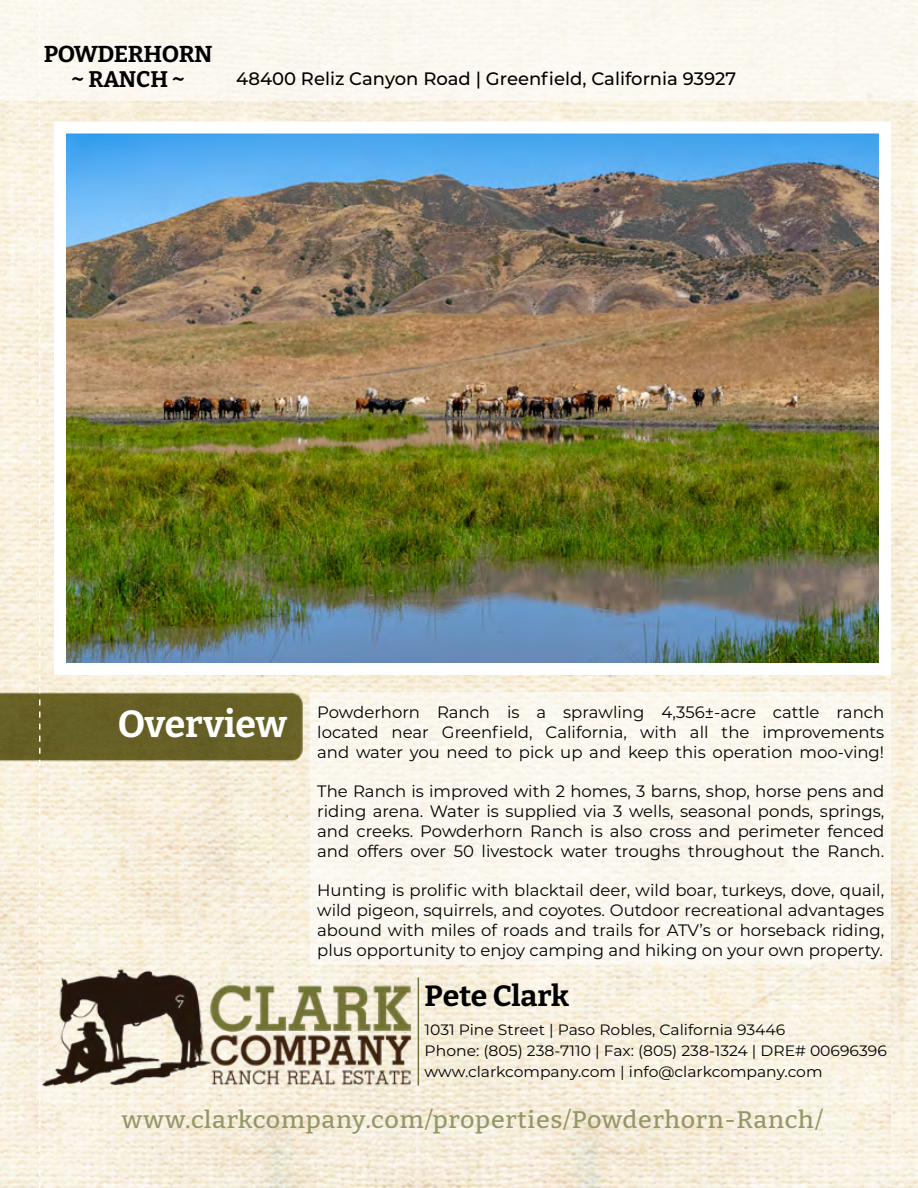
<style>
.page{position:relative;width:918px;height:1188px;background:#fff}
.page>*{position:absolute;margin:0;border:0;box-sizing:border-box;transform-origin:0 0}
.t1{font:700 37.5px "Bitter";letter-spacing:-.005em;color:#fff}
.t2{font:700 29.1px "Bitter";letter-spacing:-.01em;color:#000;scale:1.04 1}
.t3{font:500 24px "Bitter";letter-spacing:.03em;color:#959769;scale:1.04 1}
.t4{font:700 22.95px "Bitter";letter-spacing:-.02em;color:#000;scale:1.04 1}
.t5{font:700 22.5px "Bitter";letter-spacing:-.005em;color:#000}
.t6{font:500 18px "Montserrat";color:#000}
.t7{font:16.5px/19.8px "Montserrat";color:#000;text-align:justify}
.t8{font:15px/21px "Montserrat";color:#000;scale:1.04 1}
</style>
<div class="page">
<img style="left:0;top:101px;width:891px;height:1087px">
<img style="left:891px;top:101px;width:27px;height:1087px">
<img style="left:0;top:675px;width:312px;height:108px">
<img style="left:67px;top:135px;width:811px;height:527px">
<div style="left:310px;top:692px;width:581px;height:273px;background:#fbf7ef"></div>
<img style="left:20px;top:932px;width:399px;height:196px">
<hr style="left:418px;top:977px;width:1px;height:108px;background:#727437">
<div style="left:0;top:0;width:918px;height:101px;background:#fbf8f0"></div>
<svg style="left:39px;top:0;width:1px;height:1188px"></svg>
<hr style="left:917px;top:0;width:1px;height:101px;background:#fff">
<p class="t4" style="left:44px;top:39px;width:164px">POWDERHORN</p>
<p class="t5" style="left:71px;top:65px;width:115px">~ RANCH ~</p>
<p class="t6" style="left:236px;top:66px;width:501px">48400 Reliz Canyon Road | Greenfield, California 93927</p>
<p class="t1" style="left:118px;top:700px;width:171px">Overview</p>
<p class="t7" style="left:317px;top:702px;width:569px">Powderhorn Ranch is a sprawling 4,356±-acre cattle ranch located near Greenfield, California, with all the improvements and water you need to pick up and keep this operation moo-ving!</p>
<p class="t7" style="left:317px;top:781px;width:569px">The Ranch is improved with 2 homes, 3 barns, shop, horse pens and riding arena. Water is supplied via 3 wells, seasonal ponds, springs, and creeks. Powderhorn Ranch is also cross and perimeter fenced and offers over 50 livestock water troughs throughout the Ranch.</p>
<p class="t7" style="left:317px;top:880px;width:569px">Hunting is prolific with blacktail deer, wild boar, turkeys, dove, quail, wild pigeon, squirrels, and coyotes. Outdoor recreational advantages abound with miles of roads and trails for ATV’s or horseback riding, plus opportunity to enjoy camping and hiking on your own property.</p>
<p class="t2" style="left:425px;top:977px;width:140px">Pete Clark</p>
<p class="t8" style="left:425px;top:1018px;width:446px">1031 Pine Street | Paso Robles, California 93446<br>Phone: (805) 238-7110 | Fax: (805) 238-1324 | DRE# 00696396 www.clarkcompany.com | info@clarkcompany.com</p>
<p class="t3" style="left:122px;top:1104px;width:676px">www.clarkcompany.com/properties/Powderhorn-Ranch/</p>
</div>
